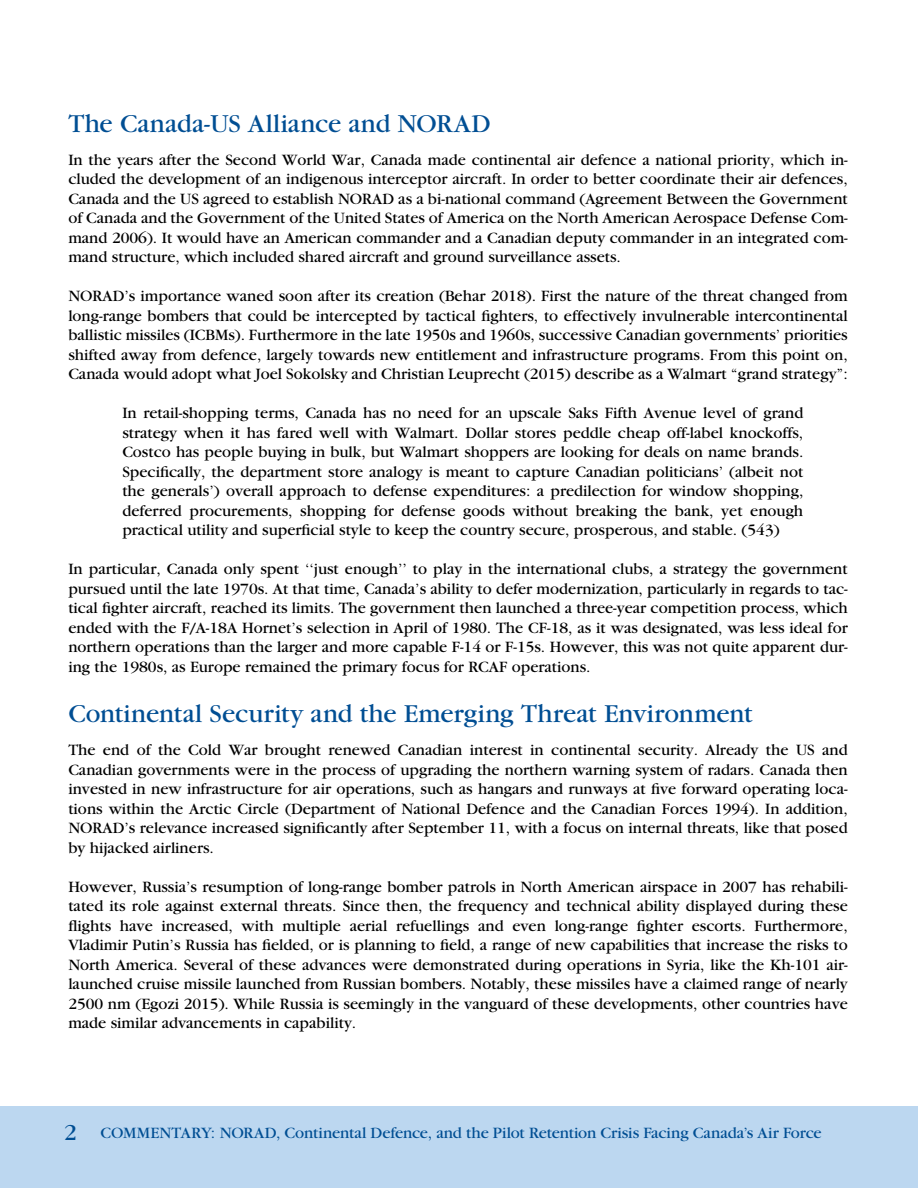
<style>
.page{position:relative;width:918px;height:1188px;background:#fff}
.page>*{position:absolute;margin:0;border:0;box-sizing:border-box;transform-origin:0 0}
.t1{font:27px "Garamond";letter-spacing:.005em;color:#004e93}
.t2{font:16.5px/19.5px "Garamond";color:#000;text-align:justify}
.t3{font:16.5px "Garamond";letter-spacing:-.01em;color:#004e93}
.s1{font-size:24px}
</style>
<div class="page">
<div style="left:0;top:1106px;width:918px;height:82px;background:#bcd7f0"></div>
<h1 class="t1" style="left:68px;top:109px;width:424px">The Canada-US Alliance and NORAD</h1>
<p class="t2" style="left:68px;top:150px;width:781px">In the years after the Second World War, Canada made continental air defence a national priority, which in&shy;cluded the development of an indigenous interceptor aircraft. In order to better coordinate their air defences, Canada and the US agreed to establish NORAD as a bi-national command (Agreement Between the Government of Canada and the Government of the United States of America on the North American Aerospace Defense Com&shy;mand 2006). It would have an American commander and a Canadian deputy commander in an integrated com&shy;mand structure, which included shared aircraft and ground surveillance assets.</p>
<p class="t2" style="left:68px;top:286px;width:781px">NORAD’s importance waned soon after its creation (Behar 2018). First the nature of the threat changed from long-range bombers that could be intercepted by tactical fighters, to effectively invulnerable intercontinental ballistic missiles (ICBMs). Furthermore in the late 1950s and 1960s, successive Canadian governments’ priorities shifted away from defence, largely towards new entitlement and infrastructure programs. From this point on, Canada would adopt what Joel Sokolsky and Christian Leuprecht (2015) describe as a Walmart “grand strategy”:</p>
<p class="t2" style="left:122px;top:403px;width:683px">In retail-shopping terms, Canada has no need for an upscale Saks Fifth Avenue level of grand strategy when it has fared well with Walmart. Dollar stores peddle cheap off-label knockoffs, Costco has people buying in bulk, but Walmart shoppers are looking for deals on name brands.<br>Specifically, the department store analogy is meant to capture Canadian politicians’ (albeit not the generals’) overall approach to defense expenditures: a predilection for window shopping, deferred procurements, shopping for defense goods without breaking the bank, yet enough practical utility and superficial style to keep the country secure, prosperous, and stable. (543)</p>
<p class="t2" style="left:68px;top:560px;width:781px">In particular, Canada only spent ‘‘just enough’’ to play in the international clubs, a strategy the government pursued until the late 1970s. At that time, Canada’s ability to defer modernization, particularly in regards to tac&shy;tical fighter aircraft, reached its limits. The government then launched a three-year competition process, which ended with the F/A-18A Hornet’s selection in April of 1980. The CF-18, as it was designated, was less ideal for northern operations than the larger and more capable F-14 or F-15s. However, this was not quite apparent dur&shy;ing the 1980s, as Europe remained the primary focus for RCAF operations.</p>
<h1 class="t1" style="left:68px;top:699px;width:686px">Continental Security and the Emerging Threat Environment</h1>
<p class="t2" style="left:68px;top:740px;width:781px">The end of the Cold War brought renewed Canadian interest in continental security. Already the US and Canadian governments were in the process of upgrading the northern warning system of radars. Canada then invested in new infrastructure for air operations, such as hangars and runways at five forward operating loca&shy;tions within the Arctic Circle (Department of National Defence and the Canadian Forces 1994). In addition, NORAD’s relevance increased significantly after September 11, with a focus on internal threats, like that posed by hijacked airliners.</p>
<p class="t2" style="left:68px;top:877px;width:781px">However, Russia’s resumption of long-range bomber patrols in North American airspace in 2007 has rehabili&shy;tated its role against external threats. Since then, the frequency and technical ability displayed during these flights have increased, with multiple aerial refuellings and even long-range fighter escorts. Furthermore, Vladimir Putin’s Russia has fielded, or is planning to field, a range of new capabilities that increase the risks to North America. Several of these advances were demonstrated during operations in Syria, like the Kh-101 air&shy;launched cruise missile launched from Russian bombers. Notably, these missiles have a claimed range of nearly 2500 nm (Egozi 2015). While Russia is seemingly in the vanguard of these developments, other countries have made similar advancements in capability.</p>
<p class="t3" style="left:64px;top:1125px;width:759px"><span class="s1">2</span> COMMENTARY: NORAD, Continental Defence, and the Pilot Retention Crisis Facing Canada’s Air Force</p>
</div>
